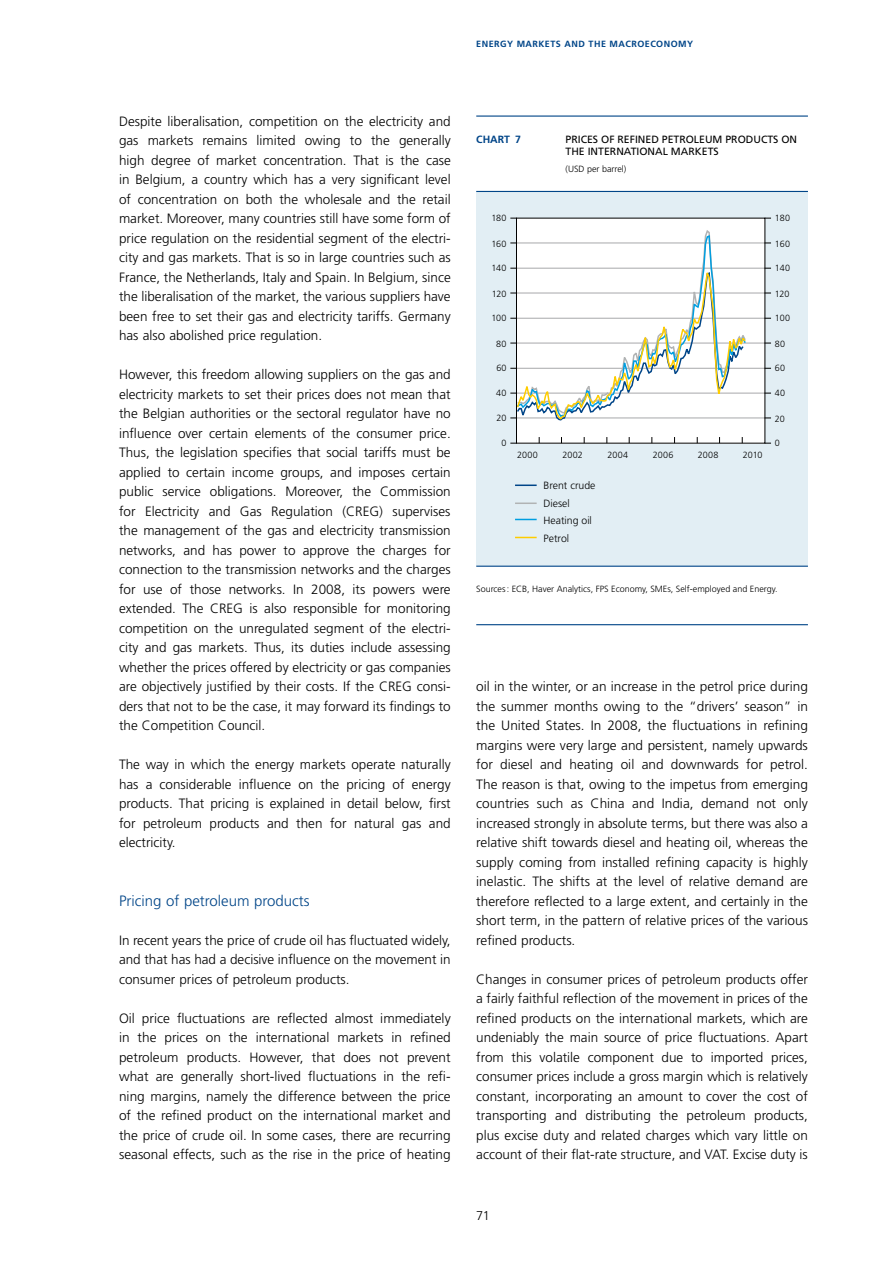
<style>
.page{position:relative;width:893px;height:1263px;background:#fff}
.page>*{position:absolute;margin:0;border:0;box-sizing:border-box;transform-origin:0 0}
.t1{font:300 15px "Frutiger LT";color:#004588}
.t2{font:300 13.5px/19.5px "Frutiger LT";color:#000;text-align:justify}
.t3{font:300 12.75px "Frutiger LT";color:#000}
.t4{font:10.5px/12px "Frutiger LT";color:#000}
.t5{font:300 10.5px/17.5px "Frutiger LT";color:#000}
.t6{font:700 10.5px "Frutiger LT";color:#004588}
.t7{font:300 9px "Frutiger LT";color:#000}
.t8{font:700 9px "Frutiger LT";letter-spacing:.05em;color:#004588}
</style>
<div class="page">
<div style="left:476px;top:191px;width:332px;height:375px;background:#e2eef4"></div>
<hr style="left:476px;top:115px;width:332px;height:2px;background:#004588">
<hr style="left:476px;top:191px;width:332px;height:1px;background:#004588">
<hr style="left:476px;top:566px;width:332px;height:1px;background:#004588">
<hr style="left:476px;top:624px;width:332px;height:1px;background:#004588">
<div style="left:516px;top:218px;width:249px;height:225px;background:#fff"></div>
<hr style="left:516px;top:243px;width:249px;height:1px;background:#a7a8aa">
<hr style="left:516px;top:268px;width:249px;height:1px;background:#a7a8aa">
<hr style="left:516px;top:293px;width:249px;height:1px;background:#a7a8aa">
<hr style="left:516px;top:318px;width:249px;height:1px;background:#a7a8aa">
<hr style="left:516px;top:343px;width:249px;height:1px;background:#a7a8aa">
<hr style="left:516px;top:368px;width:249px;height:1px;background:#a7a8aa">
<hr style="left:516px;top:393px;width:249px;height:1px;background:#a7a8aa">
<hr style="left:516px;top:418px;width:249px;height:1px;background:#a7a8aa">
<svg style="left:510px;top:230px;width:237px;height:191px"></svg>
<hr style="left:515px;top:484px;width:22px;height:2px;background:#004588">
<hr style="left:515px;top:502px;width:22px;height:2px;background:#b1b3b4">
<svg style="left:515px;top:519px;width:22px;height:1px"></svg>
<svg style="left:515px;top:537px;width:22px;height:1px"></svg>
<p class="t8" style="left:476px;top:38px;width:218px">ENERGY MARKETS AND THE MACROECONOMY</p>
<p class="t2" style="left:119px;top:112px;width:333px">Despite liberalisation, competition on the electricity and gas markets remains limited owing to the generally high degree of market concentration. That is the case in Belgium, a country which has a very significant level of concentration on both the wholesale and the retail market. Moreover, many countries still have some form of price regulation on the residential segment of the electri&shy;city and gas markets. That is so in large countries such as France, the Netherlands, Italy and Spain. In Belgium, since the liberalisation of the market, the various suppliers have been free to set their gas and electricity tariffs. Germany has also abolished price regulation.</p>
<p class="t2" style="left:119px;top:365px;width:333px">However, this freedom allowing suppliers on the gas and electricity markets to set their prices does not mean that the Belgian authorities or the sectoral regulator have no influence over certain elements of the consumer price.<br>Thus, the legislation specifies that social tariffs must be applied to certain income groups, and imposes certain public service obligations. Moreover, the Commission for Electricity and Gas Regulation (CREG) supervises the management of the gas and electricity transmission networks, and has power to approve the charges for connection to the transmission networks and the charges for use of those networks. In 2008, its powers were extended. The CREG is also responsible for monitoring competition on the unregulated segment of the electri&shy;city and gas markets. Thus, its duties include assessing whether the prices offered by electricity or gas companies are objectively justified by their costs. If the CREG consi&shy;ders that not to be the case, it may forward its findings to the Competition Council.</p>
<p class="t2" style="left:119px;top:755px;width:333px">The way in which the energy markets operate naturally has a considerable influence on the pricing of energy products. That pricing is explained in detail below, first for petroleum products and then for natural gas and electricity.</p>
<p class="t1" style="left:119px;top:892px;width:192px">Pricing of petroleum products</p>
<p class="t2" style="left:119px;top:931px;width:333px">In recent years the price of crude oil has fluctuated widely, and that has had a decisive influence on the movement in consumer prices of petroleum products.</p>
<p class="t2" style="left:119px;top:1009px;width:333px">Oil price fluctuations are reflected almost immediately in the prices on the international markets in refined petroleum products. However, that does not prevent what are generally short-lived fluctuations in the refi&shy;ning margins, namely the difference between the price of the refined product on the international market and the price of crude oil. In some cases, there are recurring seasonal effects, such as the rise in the price of heating</p>
<p class="t6" style="left:476px;top:134px;width:46px">CHART 7</p>
<p class="t4" style="left:566px;top:134px;width:233px">PRICES OF REFINED PETROLEUM PRODUCTS ON<br>THE INTERNATIONAL MARKETS</p>
<p class="t7" style="left:566px;top:164px;width:62px">(USD per barrel)</p>
<p class="t7" style="left:491px;top:213px;width:17px">180</p>
<p class="t7" style="left:775px;top:213px;width:17px">180</p>
<p class="t7" style="left:492px;top:238px;width:17px">160</p>
<p class="t7" style="left:775px;top:238px;width:17px">160</p>
<p class="t7" style="left:491px;top:263px;width:17px">140</p>
<p class="t7" style="left:775px;top:263px;width:17px">140</p>
<p class="t7" style="left:492px;top:288px;width:16px">120</p>
<p class="t7" style="left:775px;top:288px;width:16px">120</p>
<p class="t7" style="left:491px;top:313px;width:17px">100</p>
<p class="t7" style="left:775px;top:313px;width:17px">100</p>
<p class="t7" style="left:496px;top:338px;width:12px">80</p>
<p class="t7" style="left:775px;top:338px;width:12px">80</p>
<p class="t7" style="left:496px;top:363px;width:12px">60</p>
<p class="t7" style="left:775px;top:363px;width:12px">60</p>
<p class="t7" style="left:496px;top:388px;width:12px">40</p>
<p class="t7" style="left:775px;top:388px;width:12px">40</p>
<p class="t7" style="left:497px;top:413px;width:12px">20</p>
<p class="t7" style="left:775px;top:413px;width:12px">20</p>
<p class="t7" style="left:502px;top:438px;width:7px">0</p>
<p class="t7" style="left:775px;top:438px;width:7px">0</p>
<p class="t7" style="left:517px;top:450px;width:22px">2000</p>
<p class="t7" style="left:562px;top:450px;width:22px">2002</p>
<p class="t7" style="left:607px;top:450px;width:22px">2004</p>
<p class="t7" style="left:653px;top:450px;width:22px">2006</p>
<p class="t7" style="left:698px;top:450px;width:22px">2008</p>
<p class="t7" style="left:743px;top:450px;width:21px">2010</p>
<p class="t5" style="left:544px;top:477px;width:53px">Brent crude<br>Diesel<br>Heating oil<br>Petrol</p>
<p class="t7" style="left:476px;top:584px;width:303px">Sources: ECB, Haver Analytics, FPS Economy, SMEs, Self-employed and Energy.</p>
<p class="t2" style="left:476px;top:677px;width:333px">oil in the winter, or an increase in the petrol price during the summer months owing to the “drivers’ season” in the United States. In 2008, the fluctuations in refining margins were very large and persistent, namely upwards for diesel and heating oil and downwards for petrol.<br>The reason is that, owing to the impetus from emerging countries such as China and India, demand not only increased strongly in absolute terms, but there was also a relative shift towards diesel and heating oil, whereas the supply coming from installed refining capacity is highly inelastic. The shifts at the level of relative demand are therefore reflected to a large extent, and certainly in the short term, in the pattern of relative prices of the various refined products.</p>
<p class="t2" style="left:476px;top:970px;width:333px">Changes in consumer prices of petroleum products offer a fairly faithful reflection of the movement in prices of the refined products on the international markets, which are undeniably the main source of price fluctuations. Apart from this volatile component due to imported prices, consumer prices include a gross margin which is relatively constant, incorporating an amount to cover the cost of transporting and distributing the petroleum products, plus excise duty and related charges which vary little on account of their flat-rate structure, and VAT. Excise duty is</p>
<p class="t3" style="left:476px;top:1209px;width:15px">71</p>
</div>
